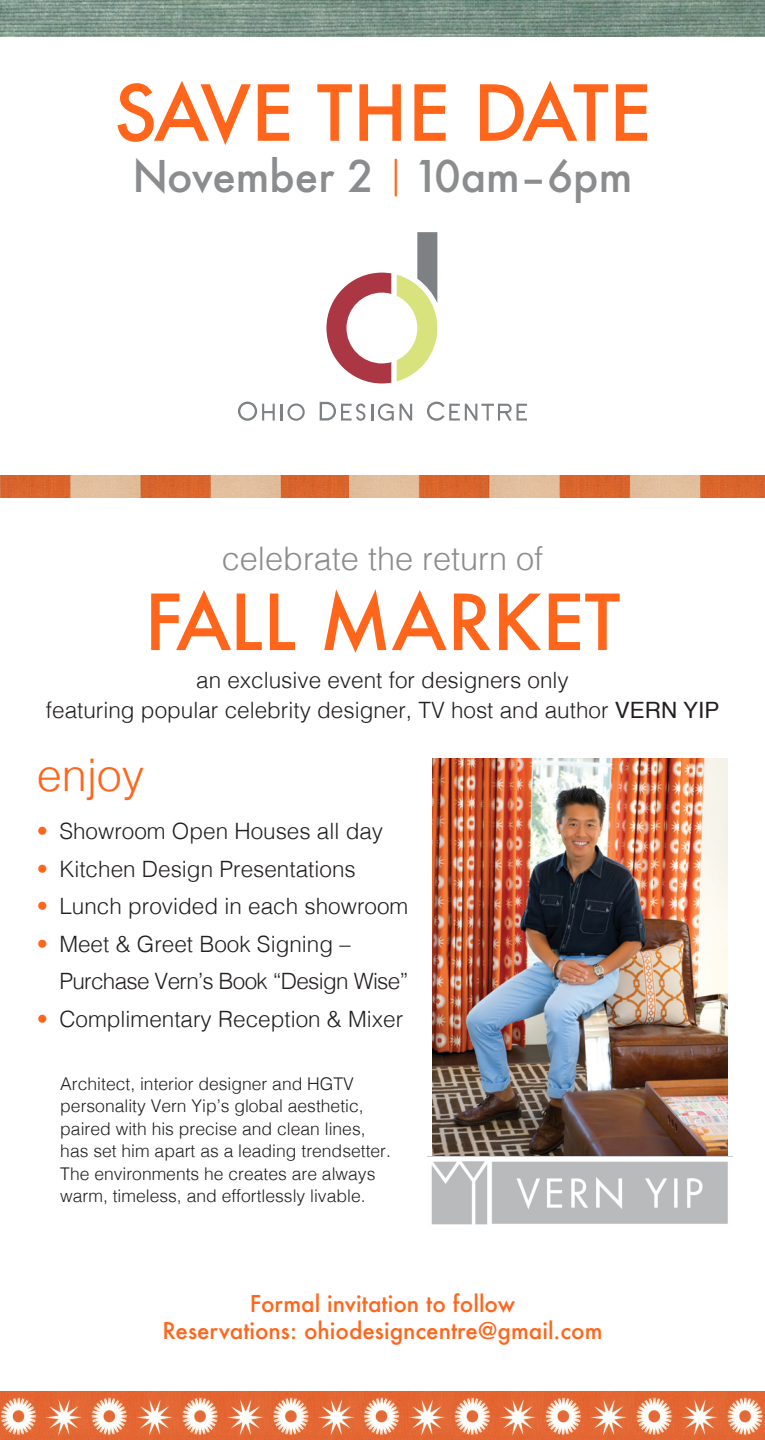
<style>
.page{position:relative;width:765px;height:1440px;background:#fff}
.page>*{position:absolute;margin:0;border:0;box-sizing:border-box;transform-origin:0 0}
.t1{font:500 75px "Futura";letter-spacing:-.025em;color:#ff661c}
.t2{font:500 75px "Futura";color:#ff661c}
.t3{font:300 45px "Helvetica";color:#ff661c}
.t4{font:500 42.5px "Futura";color:#8b8c8e}
.t5{font:300 32.5px "Helvetica";color:#8b8c8e}
.t6{font:300 22.5px "Helvetica";color:#231f20}
.t7{font:500 22.5px "Futura";color:#ff661c}
.t8{font:300 22.5px/37.5px "Helvetica";letter-spacing:-.03em;color:#231f20}
.t9{font:300 17.5px/22.5px "Helvetica";color:#231f20}
.s1{font-family:"Helvetica";font-weight:300;font-size:37.5px;color:#ff661c}
.s2{font-weight:400}
.s3{color:#ff661c}
</style>
<div class="page">
<img style="left:0;top:1391px;width:363px;height:49px">
<img style="left:363px;top:1391px;width:402px;height:49px">
<img style="left:0;top:475px;width:350px;height:22px">
<img style="left:350px;top:475px;width:415px;height:22px">
<img style="left:432px;top:758px;width:296px;height:397px">
<img style="left:428px;top:1156px;width:305px;height:69px">
<img style="left:0;top:0;width:765px;height:36px">
<svg style="left:397px;top:232px;width:40px;height:149px"></svg>
<svg style="left:326px;top:273px;width:65px;height:110px"></svg>
<svg style="left:238px;top:402px;width:37px;height:19px"></svg>
<svg style="left:281px;top:404px;width:24px;height:17px"></svg>
<svg style="left:320px;top:402px;width:45px;height:19px"></svg>
<svg style="left:371px;top:404px;width:23px;height:17px"></svg>
<svg style="left:400px;top:404px;width:12px;height:17px"></svg>
<svg style="left:427px;top:402px;width:100px;height:19px"></svg>
<p class="t1" style="left:114px;top:62px;width:539px">SAVE THE DATE</p>
<p class="t4" style="left:133px;top:147px;width:501px">November 2 <span class="s1">|</span> 10am–6pm</p>
<p class="t5" style="left:222px;top:531px;width:323px">celebrate the return of</p>
<p class="t2" style="left:144px;top:571px;width:478px">FALL MARKET</p>
<p class="t6" style="left:196px;top:660px;width:374px">an exclusive event for designers only</p>
<p class="t6" style="left:46px;top:690px;width:675px">featuring popular celebrity designer, TV host and author <span class="s2">VERN YIP</span></p>
<p class="t3" style="left:37px;top:736px;width:109px">enjoy</p>
<p class="t6" style="left:37px;top:812px;width:348px"><span class="s3">•</span> Showroom Open Houses all day</p>
<p class="t6" style="left:37px;top:850px;width:320px"><span class="s3">•</span> Kitchen Design Presentations</p>
<p class="t6" style="left:37px;top:887px;width:373px"><span class="s3">•</span> Lunch provided in each showroom</p>
<p class="t8" style="left:59px;top:923px;width:351px;text-indent:-22px"><span class="s3">•</span> Meet &amp; Greet Book Signing –<br>Purchase Vern’s Book “Design Wise”</p>
<p class="t6" style="left:37px;top:1000px;width:368px"><span class="s3">•</span> Complimentary Reception &amp; Mixer</p>
<p class="t9" style="left:60px;top:1071px;width:332px">Architect, interior designer and HGTV personality Vern Yip’s global aesthetic, paired with his precise and clean lines, has set him apart as a leading trendsetter.<br>The environments he creates are always warm, timeless, and effortlessly livable.</p>
<p class="t7" style="left:250px;top:1288px;width:267px">Formal invitation to follow</p>
<p class="t7" style="left:162px;top:1315px;width:442px">Reservations: ohiodesigncentre@gmail.com</p>
</div>
